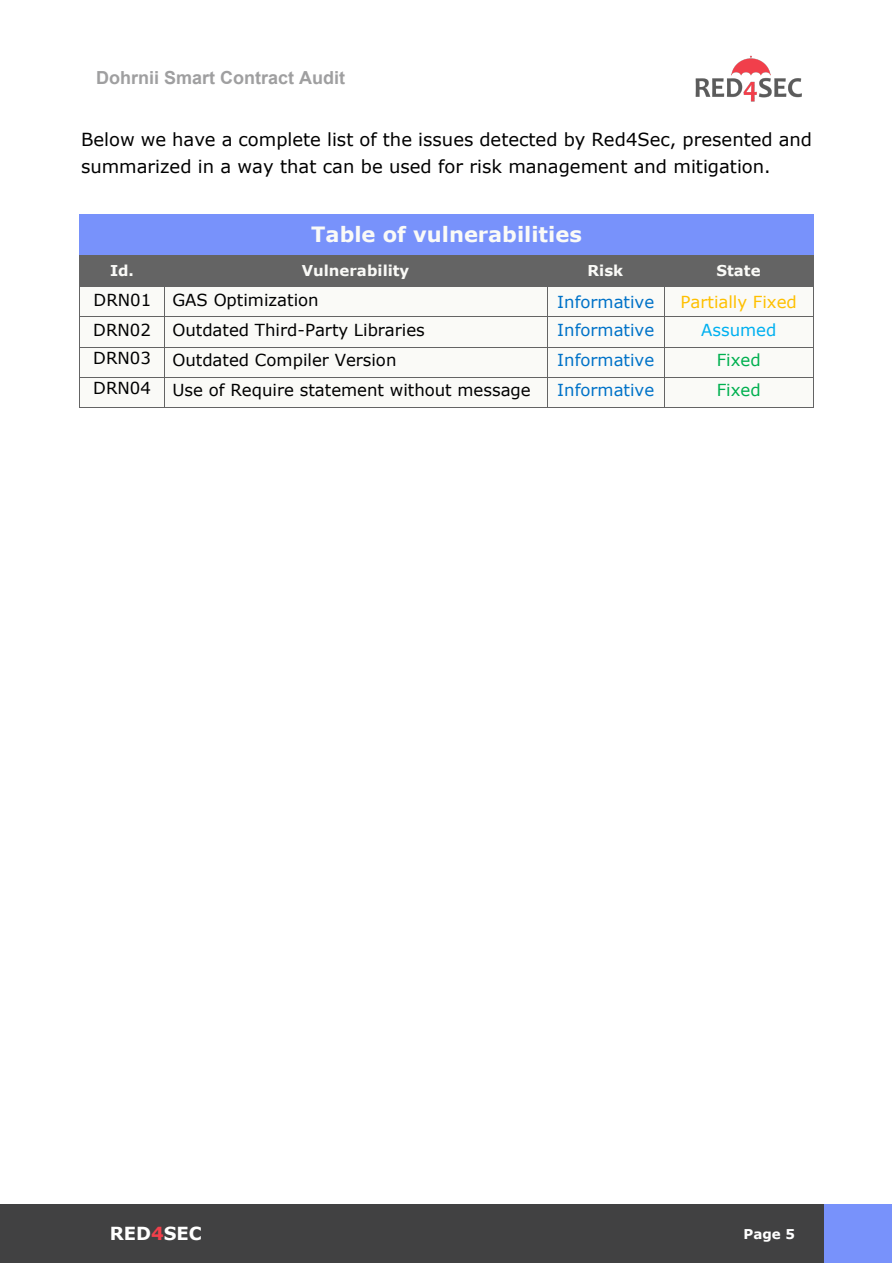
<style>
.page{position:relative;width:893px;height:1263px;background:#fff}
.page>*{position:absolute;margin:0;border:0;box-sizing:border-box;transform-origin:0 0}
.t1{font:700 21px "Verdana";color:#fafaf7}
.t2{font:18px/27.3px "Verdana";color:#000}
.t3{font:700 18px "Arial";color:#9f9fa0}
.t4{font:700 18px "Verdana";color:#fff}
.t5{font:16.5px "Verdana";color:#000}
.t6{font:16.5px "Verdana";color:#0072c8}
.t7{font:16.5px "Verdana";color:#ffc000}
.t8{font:16.5px "Verdana";color:#00b050}
.t9{font:16.5px "Verdana";color:#00b0f0}
.t10{font:700 15px "Verdana";color:#fafaf7}
.t11{font:700 13.5px "Verdana";color:#fff}
.s1{color:#f13f4b}
</style>
<div class="page">
<div style="left:586px;top:1203px;width:306px;height:59px;background:#7892fb"></div>
<div style="left:0;top:1203px;width:824px;height:59px;background:#414142"></div>
<img style="left:695px;top:55px;width:107px;height:47px">
<div style="left:80px;top:215px;width:733px;height:40px;background:#7892fb"></div>
<hr style="left:80px;top:214px;width:733px;height:1px;background:#7892fb">
<hr style="left:79px;top:215px;width:1px;height:40px;background:#7892fb">
<hr style="left:813px;top:215px;width:1px;height:40px;background:#7892fb">
<div style="left:80px;top:256px;width:84px;height:30px;background:#646464"></div>
<div style="left:165px;top:256px;width:382px;height:30px;background:#646464"></div>
<div style="left:547px;top:256px;width:117px;height:30px;background:#646464"></div>
<div style="left:665px;top:256px;width:148px;height:30px;background:#646464"></div>
<hr style="left:80px;top:255px;width:84px;height:1px;background:#646464">
<hr style="left:165px;top:255px;width:382px;height:1px;background:#646464">
<hr style="left:548px;top:255px;width:116px;height:1px;background:#646464">
<hr style="left:665px;top:255px;width:148px;height:1px;background:#646464">
<hr style="left:79px;top:256px;width:1px;height:30px;background:#646464">
<hr style="left:164px;top:256px;width:1px;height:30px;background:#646464">
<hr style="left:664px;top:256px;width:1px;height:30px;background:#646464">
<hr style="left:813px;top:256px;width:1px;height:30px;background:#646464">
<div style="left:80px;top:287px;width:84px;height:29px;background:#fafaf7"></div>
<div style="left:165px;top:287px;width:382px;height:29px;background:#fafaf7"></div>
<div style="left:547px;top:287px;width:117px;height:29px;background:#fafaf7"></div>
<div style="left:665px;top:287px;width:148px;height:29px;background:#fafaf7"></div>
<hr style="left:80px;top:286px;width:84px;height:1px;background:#646464">
<hr style="left:165px;top:286px;width:382px;height:1px;background:#646464">
<hr style="left:548px;top:286px;width:116px;height:1px;background:#646464">
<hr style="left:665px;top:286px;width:148px;height:1px;background:#646464">
<div style="left:80px;top:317px;width:84px;height:30px;background:#fafaf7"></div>
<div style="left:165px;top:317px;width:382px;height:30px;background:#fafaf7"></div>
<div style="left:547px;top:317px;width:117px;height:30px;background:#fafaf7"></div>
<div style="left:665px;top:317px;width:148px;height:30px;background:#fafaf7"></div>
<svg style="left:79px;top:286px;width:1px;height:31px"></svg>
<hr style="left:80px;top:316px;width:84px;height:1px;background:#646464">
<svg style="left:164px;top:286px;width:1px;height:31px"></svg>
<hr style="left:165px;top:316px;width:382px;height:1px;background:#646464">
<svg style="left:547px;top:286px;width:1px;height:31px"></svg>
<hr style="left:548px;top:316px;width:116px;height:1px;background:#646464">
<svg style="left:664px;top:286px;width:1px;height:31px"></svg>
<hr style="left:665px;top:316px;width:148px;height:1px;background:#646464">
<svg style="left:813px;top:286px;width:1px;height:31px"></svg>
<hr style="left:79px;top:317px;width:1px;height:30px;background:#646464">
<hr style="left:164px;top:317px;width:1px;height:30px;background:#646464">
<hr style="left:547px;top:317px;width:1px;height:30px;background:#646464">
<hr style="left:664px;top:317px;width:1px;height:30px;background:#646464">
<hr style="left:813px;top:317px;width:1px;height:30px;background:#646464">
<div style="left:80px;top:347px;width:84px;height:30px;background:#fafaf7"></div>
<div style="left:165px;top:347px;width:382px;height:30px;background:#fafaf7"></div>
<div style="left:547px;top:347px;width:117px;height:30px;background:#fafaf7"></div>
<div style="left:665px;top:347px;width:148px;height:30px;background:#fafaf7"></div>
<hr style="left:80px;top:347px;width:84px;height:1px;background:#646464">
<hr style="left:165px;top:347px;width:382px;height:1px;background:#646464">
<hr style="left:548px;top:347px;width:116px;height:1px;background:#646464">
<hr style="left:665px;top:347px;width:148px;height:1px;background:#646464">
<hr style="left:79px;top:347px;width:1px;height:30px;background:#646464">
<hr style="left:164px;top:347px;width:1px;height:30px;background:#646464">
<hr style="left:547px;top:347px;width:1px;height:30px;background:#646464">
<hr style="left:664px;top:347px;width:1px;height:30px;background:#646464">
<hr style="left:813px;top:347px;width:1px;height:30px;background:#646464">
<div style="left:80px;top:377px;width:84px;height:30px;background:#fafaf7"></div>
<div style="left:165px;top:377px;width:382px;height:30px;background:#fafaf7"></div>
<div style="left:547px;top:377px;width:117px;height:30px;background:#fafaf7"></div>
<div style="left:665px;top:377px;width:148px;height:30px;background:#fafaf7"></div>
<hr style="left:80px;top:377px;width:84px;height:1px;background:#646464">
<hr style="left:165px;top:377px;width:382px;height:1px;background:#646464">
<hr style="left:548px;top:377px;width:116px;height:1px;background:#646464">
<hr style="left:665px;top:377px;width:148px;height:1px;background:#646464">
<hr style="left:79px;top:377px;width:1px;height:30px;background:#646464">
<hr style="left:80px;top:407px;width:84px;height:1px;background:#646464">
<hr style="left:164px;top:377px;width:1px;height:30px;background:#646464">
<hr style="left:165px;top:407px;width:382px;height:1px;background:#646464">
<hr style="left:547px;top:377px;width:1px;height:30px;background:#646464">
<hr style="left:548px;top:407px;width:116px;height:1px;background:#646464">
<hr style="left:664px;top:377px;width:1px;height:30px;background:#646464">
<hr style="left:665px;top:407px;width:148px;height:1px;background:#646464">
<hr style="left:813px;top:377px;width:1px;height:30px;background:#646464">
<p class="t3" style="left:96px;top:66px;width:251px">Dohrnii Smart Contract Audit</p>
<p class="t2" style="left:81px;top:126px;width:733px">Below we have a complete list of the issues detected by Red4Sec, presented and summarized in a way that can be used for risk management and mitigation.</p>
<p class="t1" style="left:311px;top:220px;width:272px">Table of vulnerabilities</p>
<p class="t10" style="left:110px;top:261px;width:25px">Id.</p>
<p class="t10" style="left:302px;top:261px;width:109px">Vulnerability</p>
<p class="t10" style="left:588px;top:261px;width:37px">Risk</p>
<p class="t10" style="left:717px;top:261px;width:46px">State</p>
<p class="t5" style="left:94px;top:289px;width:59px">DRN01</p>
<p class="t5" style="left:172px;top:289px;width:148px">GAS Optimization</p>
<p class="t6" style="left:557px;top:292px;width:98px">Informative</p>
<p class="t7" style="left:681px;top:292px;width:118px">Partially Fixed</p>
<p class="t5" style="left:93px;top:319px;width:59px">DRN02</p>
<p class="t5" style="left:172px;top:319px;width:254px">Outdated Third-Party Libraries</p>
<p class="t6" style="left:557px;top:319px;width:98px">Informative</p>
<p class="t9" style="left:701px;top:319px;width:77px">Assumed</p>
<p class="t5" style="left:93px;top:347px;width:59px">DRN03</p>
<p class="t5" style="left:172px;top:350px;width:226px">Outdated Compiler Version</p>
<p class="t6" style="left:557px;top:350px;width:98px">Informative</p>
<p class="t8" style="left:717px;top:350px;width:45px">Fixed</p>
<p class="t5" style="left:93px;top:378px;width:59px">DRN04</p>
<p class="t5" style="left:172px;top:380px;width:360px">Use of Require statement without message</p>
<p class="t6" style="left:557px;top:380px;width:98px">Informative</p>
<p class="t8" style="left:717px;top:380px;width:45px">Fixed</p>
<p class="t4" style="left:110px;top:1222px;width:94px">RED<span class="s1">4</span>SEC</p>
<p class="t11" style="left:744px;top:1225px;width:53px">Page 5</p>
</div>
